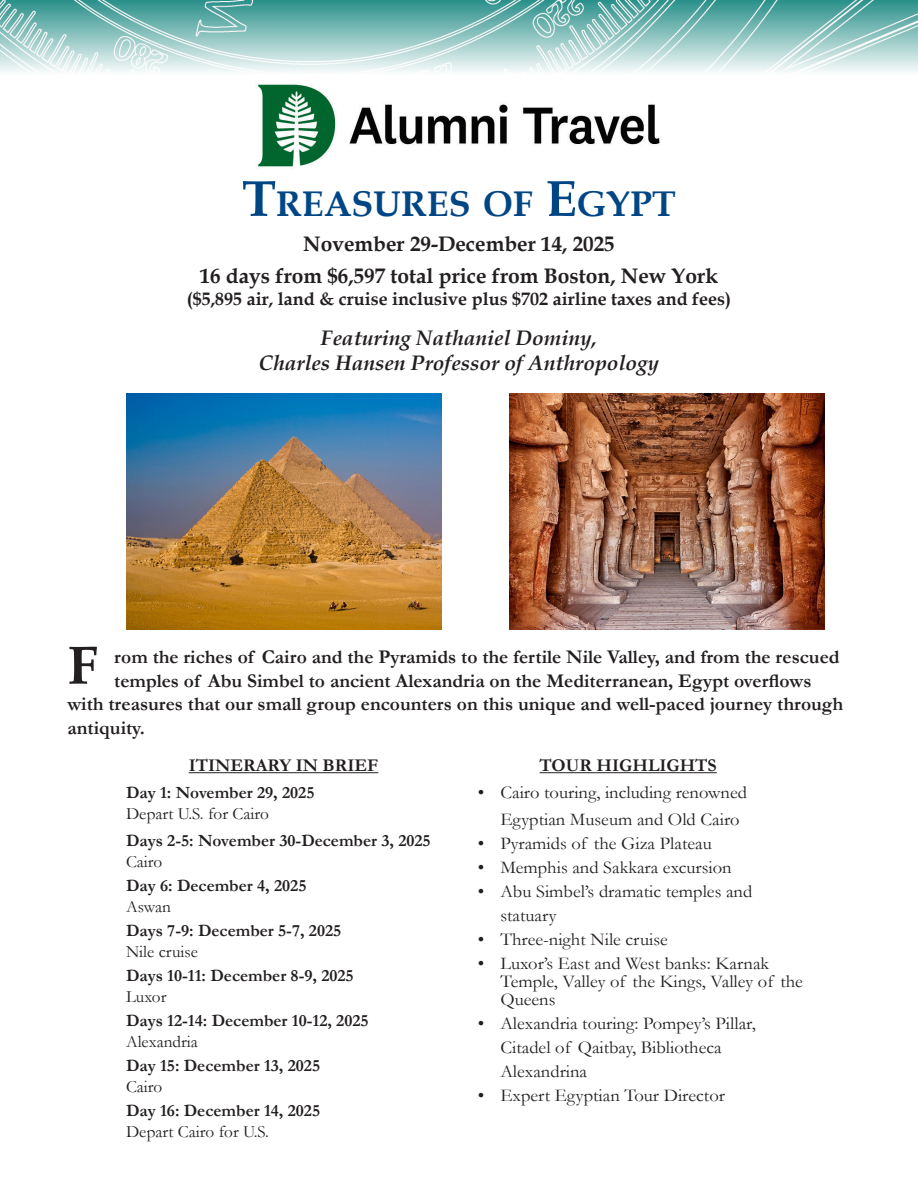
<style>
.page{position:relative;width:918px;height:1188px;background:#fff}
.page>*{position:absolute;margin:0;border:0;box-sizing:border-box;transform-origin:0 0}
.t1{font:700 54px "Book Antiqua";color:#231f20}
.t2{font:700 35.7px "Book Antiqua";color:#004685}
.t3{font:700 21px "Book Antiqua";color:#231f20}
.t4{font:italic 700 21px "Book Antiqua";color:#231f20}
.t5{font:700 19.5px "Garamond";color:#231f20}
.t6{font:18px/18px "Garamond";color:#231f20}
.t7{font:700 18px "Book Antiqua";color:#231f20}
.t8{font:700 18px "Garamond";color:#231f20}
.t9{font:700 17.25px "Garamond";color:#231f20}
.t10{font:17.25px "Garamond";color:#231f20}
.s1{font-size:51px}
</style>
<div class="page">
<hr style="left:189px;top:772px;width:189px;height:1px;background:#231f20">
<hr style="left:540px;top:772px;width:177px;height:1px;background:#231f20">
<img style="left:126px;top:394px;width:315px;height:235px">
<img style="left:0;top:0;width:918px;height:72px">
<img style="left:509px;top:393px;width:315px;height:237px">
<img style="left:256px;top:83px;width:404px;height:85px">
<p class="t2" style="left:242px;top:179px;width:434px"><span class="s1">T</span>REASURES OF <span class="s1">E</span>GYPT</p>
<p class="t3" style="left:303px;top:230px;width:313px">November 29-December 14, 2025</p>
<p class="t3" style="left:200px;top:262px;width:520px">16 days from $6,597 total price from Boston, New York</p>
<p class="t7" style="left:187px;top:286px;width:546px">($5,895 air, land &amp; cruise inclusive plus $702 airline taxes and fees)</p>
<p class="t4" style="left:321px;top:323px;width:277px">Featuring Nathaniel Dominy,</p>
<p class="t4" style="left:259px;top:348px;width:402px">Charles Hansen Professor of Anthropology</p>
<p class="t1" style="left:68px;top:628px;width:32px">F</p>
<p class="t5" style="left:114px;top:644px;width:727px">rom the riches of Cairo and the Pyramids to the fertile Nile Valley, and from the rescued</p>
<p class="t5" style="left:114px;top:667px;width:699px">temples of Abu Simbel to ancient Alexandria on the Mediterranean, Egypt overflows</p>
<p class="t5" style="left:68px;top:691px;width:777px">with treasures that our small group encounters on this unique and well-paced journey through</p>
<p class="t5" style="left:68px;top:714px;width:79px">antiquity.</p>
<p class="t8" style="left:189px;top:753px;width:191px">ITINERARY IN BRIEF</p>
<p class="t9" style="left:126px;top:781px;width:190px">Day 1: November 29, 2025</p>
<p class="t10" style="left:126px;top:802px;width:144px">Depart U.S. for Cairo</p>
<p class="t9" style="left:126px;top:829px;width:306px">Days 2-5: November 30-December 3, 2025</p>
<p class="t10" style="left:126px;top:850px;width:38px">Cairo</p>
<p class="t9" style="left:126px;top:874px;width:182px">Day 6: December 4, 2025</p>
<p class="t10" style="left:126px;top:895px;width:47px">Aswan</p>
<p class="t9" style="left:126px;top:919px;width:217px">Days 7-9: December 5-7, 2025</p>
<p class="t10" style="left:126px;top:940px;width:74px">Nile cruise</p>
<p class="t9" style="left:126px;top:964px;width:229px">Days 10-11: December 8-9, 2025</p>
<p class="t10" style="left:126px;top:985px;width:42px">Luxor</p>
<p class="t9" style="left:126px;top:1009px;width:244px">Days 12-14: December 10-12, 2025</p>
<p class="t10" style="left:126px;top:1030px;width:73px">Alexandria</p>
<p class="t9" style="left:126px;top:1054px;width:196px">Day 15: December 13, 2025</p>
<p class="t10" style="left:126px;top:1075px;width:38px">Cairo</p>
<p class="t9" style="left:126px;top:1099px;width:196px">Day 16: December 14, 2025</p>
<p class="t10" style="left:126px;top:1120px;width:144px">Depart Cairo for U.S.</p>
<p class="t8" style="left:540px;top:753px;width:179px">TOUR HIGHLIGHTS</p>
<p class="t6" style="left:478px;top:783px;width:271px">• Cairo touring, including renowned</p>
<p class="t6" style="left:500px;top:810px;width:241px">Egyptian Museum and Old Cairo</p>
<p class="t6" style="left:478px;top:834px;width:235px">• Pyramids of the Giza Plateau</p>
<p class="t6" style="left:478px;top:858px;width:255px">• Memphis and Sakkara excursion</p>
<p class="t6" style="left:478px;top:882px;width:276px">• Abu Simbel’s dramatic temples and</p>
<p class="t6" style="left:500px;top:906px;width:58px">statuary</p>
<p class="t6" style="left:478px;top:930px;width:192px">• Three-night Nile cruise</p>
<p class="t6" style="left:478px;top:954px;width:293px">• Luxor’s East and West banks: Karnak</p>
<p class="t6" style="left:500px;top:972px;width:304px">Temple, Valley of the Kings, Valley of the<br>Queens</p>
<p class="t6" style="left:478px;top:1014px;width:280px">• Alexandria touring: Pompey’s Pillar,</p>
<p class="t6" style="left:500px;top:1038px;width:223px">Citadel of Qaitbay, Bibliotheca</p>
<p class="t6" style="left:500px;top:1062px;width:88px">Alexandrina</p>
<p class="t6" style="left:478px;top:1086px;width:249px">• Expert Egyptian Tour Director</p>
</div>
